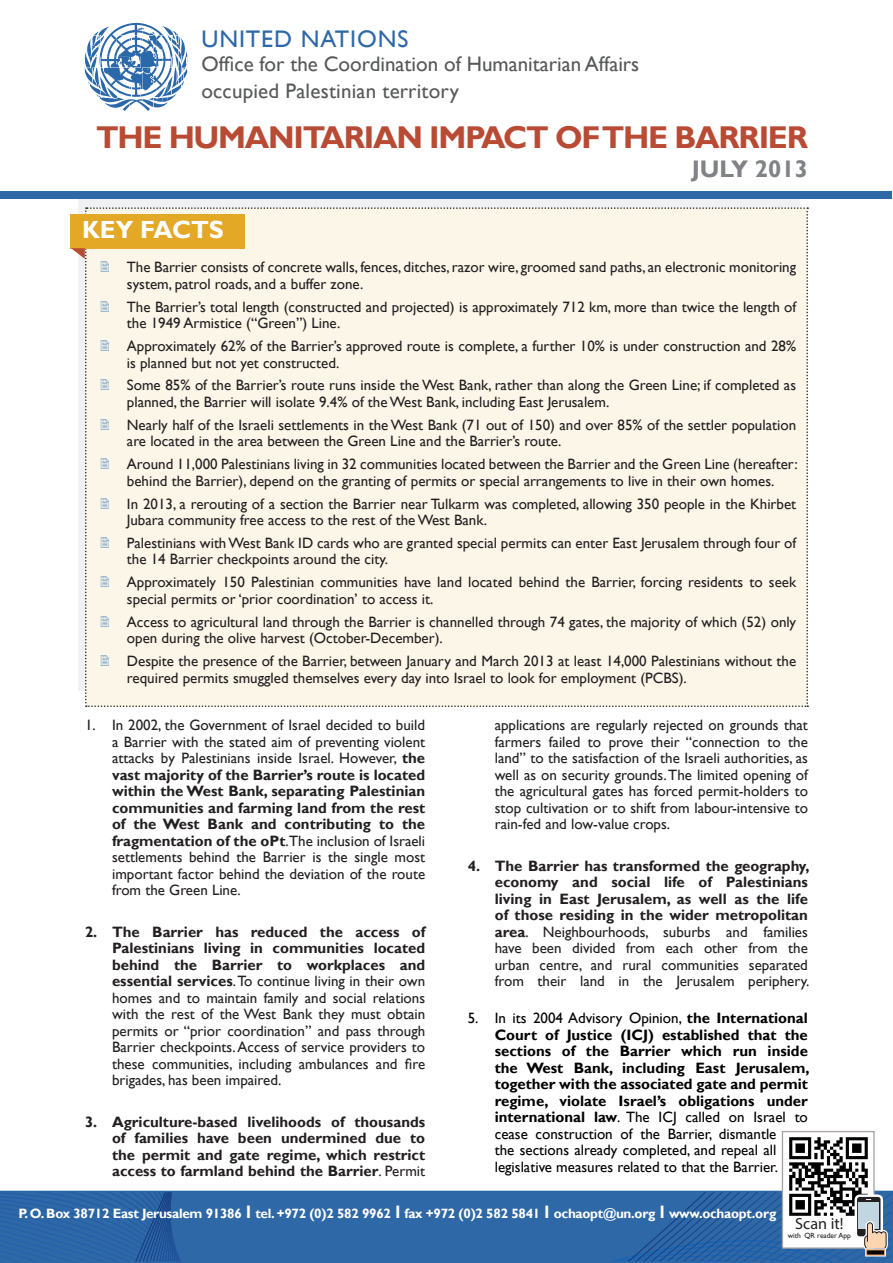
<style>
.page{position:relative;width:893px;height:1263px;background:#fff}
.page>*{position:absolute;margin:0;border:0;box-sizing:border-box;transform-origin:0 0}
.t1{font:700 31.5px "Gill Sans";letter-spacing:-.04em;color:#b94b34}
.t2{font:700 24.75px "Gill Sans";color:#fff}
.t3{font:24px "Gill Sans";letter-spacing:.04em;color:#2f68a7}
.t4{font:700 24px "Gill Sans";color:#808285}
.t5{font:21px "Gill Sans";color:#57585a}
.t6{font:16.2px "Myriad Pro";color:#231f20}
.t7{font:15px/16.5px "Gill Sans";color:#231f20}
.t8{font:700 15px/16.5px "Gill Sans";color:#231f20;text-align:justify}
.t9{font:700 15px/16.5px "Gill Sans";color:#000}
.t10{font:700 13.5px "Gill Sans";letter-spacing:-.02em;color:#fff}
.t11{font:7.5px "Gill Sans";color:#231f20}
.s1{font-weight:700}
.s2{font-weight:400}
.s3{font-size:18px}
</style>
<div class="page">
<svg style="left:0;top:1191px;width:893px;height:72px;background:#2d66a6"></svg>
<svg style="left:85px;top:23px;width:103px;height:88px"></svg>
<div style="left:0;top:191px;width:891px;height:8px;background:#2f68a7"></div>
<div style="left:782px;top:1131px;width:93px;height:118px;background:#fff;border:1px solid #a7a2a0"></div>
<img style="left:789px;top:1137px;width:79px;height:79px">
<div style="left:855px;top:1194px;width:28px;height:45px;border:5px solid #fff;border-radius:3px"></div>
<svg style="left:856px;top:1199px;width:26px;height:32px"></svg>
<div style="left:857px;top:1197px;width:23px;height:39px;background:#231f20;border-radius:3px"></div>
<div style="left:858px;top:1202px;width:21px;height:27px;background:#c2d6e1"></div>
<svg style="left:865px;top:1253px;width:21px;height:3px"></svg>
<svg style="left:866px;top:1253px;width:19px;height:2px"></svg>
<svg style="left:861px;top:1219px;width:29px;height:34px"></svg>
<svg style="left:792px;top:1176px;width:52px;height:87px"></svg>
<div style="left:71px;top:207px;width:737px;height:500px;background:#fcf6e9"></div>
<p class="t3" style="left:201px;top:25px;width:209px">UNITED NATIONS</p>
<p class="t5" style="left:201px;top:52px;width:439px">Office for the Coordination of Humanitarian Affairs</p>
<p class="t5" style="left:201px;top:79px;width:259px">occupied Palestinian territory</p>
<p class="t1" style="left:96px;top:119px;width:713px">THE HUMANITARIAN IMPACT OF THE BARRIER</p>
<p class="t4" style="left:692px;top:154px;width:118px">JULY 2013</p>
<p class="t2" style="left:82px;top:215px;width:143px">KEY FACTS</p>
<p class="t7" style="left:127px;top:259px;width:671px">The Barrier consists of concrete walls, fences, ditches, razor wire, groomed sand paths, an electronic monitoring system, patrol roads, and a buffer zone.</p>
<p class="t7" style="left:127px;top:299px;width:671px">The Barrier’s total length (constructed and projected) is approximately 712 km, more than twice the length of the 1949 Armistice (“Green”) Line.</p>
<p class="t7" style="left:127px;top:338px;width:671px">Approximately 62% of the Barrier’s approved route is complete, a further 10% is under construction and 28% is planned but not yet constructed.</p>
<p class="t7" style="left:127px;top:377px;width:671px">Some 85% of the Barrier’s route runs inside the West Bank, rather than along the Green Line; if completed as planned, the Barrier will isolate 9.4% of the West Bank, including East Jerusalem.</p>
<p class="t7" style="left:127px;top:417px;width:671px">Nearly half of the Israeli settlements in the West Bank (71 out of 150) and over 85% of the settler population are located in the area between the Green Line and the Barrier’s route.</p>
<p class="t7" style="left:127px;top:456px;width:672px">Around 11,000 Palestinians living in 32 communities located between the Barrier and the Green Line (hereafter: behind the Barrier), depend on the granting of permits or special arrangements to live in their own homes.</p>
<p class="t7" style="left:127px;top:495px;width:671px">In 2013, a rerouting of a section the Barrier near Tulkarm was completed, allowing 350 people in the Khirbet<br>Jubara community free access to the rest of the West Bank.</p>
<p class="t7" style="left:127px;top:535px;width:671px">Palestinians with West Bank ID cards who are granted special permits can enter East Jerusalem through four of the 14 Barrier checkpoints around the city.</p>
<p class="t7" style="left:127px;top:574px;width:671px">Approximately 150 Palestinian communities have land located behind the Barrier, forcing residents to seek special permits or ‘prior coordination’ to access it.</p>
<p class="t7" style="left:127px;top:614px;width:671px">Access to agricultural land through the Barrier is channelled through 74 gates, the majority of which (52) only open during the olive harvest (October-December).</p>
<p class="t7" style="left:127px;top:653px;width:671px">Despite the presence of the Barrier, between January and March 2013 at least 14,000 Palestinians without the required permits smuggled themselves every day into Israel to look for employment (PCBS).</p>
<p class="t7" style="left:112px;top:717px;width:315px;text-align:justify;text-indent:-27px">1. In 2002, the Government of Israel decided to build a Barrier with the stated aim of preventing violent attacks by Palestinians inside Israel. However, <span class="s1">the vast majority of the Barrier’s route is located within the West Bank, separating Palestinian communities and farming land from the rest of the West Bank and contributing to the fragmentation of the oPt</span>.The inclusion of Israeli settlements behind the Barrier is the single most important factor behind the deviation of the route from the Green Line.</p>
<p class="t7" style="left:112px;top:923px;width:315px;text-align:justify;text-indent:-27px"><span class="s1">2. The Barrier has reduced the access of Palestinians living in communities located behind the Barrier to workplaces and essential services</span>. To continue living in their own homes and to maintain family and social relations with the rest of the West Bank they must obtain permits or “prior coordination” and pass through Barrier checkpoints. Access of service providers to these communities, including ambulances and fire brigades, has been impaired.</p>
<p class="t8" style="left:112px;top:1114px;width:315px;text-indent:-27px">3. Agriculture-based livelihoods of thousands of families have been undermined due to the permit and gate regime, which restrict access to farmland behind the Barrier<span class="s2">. Permit</span></p>
<p class="t7" style="left:495px;top:717px;width:315px;text-align:justify">applications are regularly rejected on grounds that farmers failed to prove their “connection to the land” to the satisfaction of the Israeli authorities, as well as on security grounds. The limited opening of the agricultural gates has forced permit-holders to stop cultivation or to shift from labour-intensive to rain-fed and low-value crops.</p>
<p class="t8" style="left:495px;top:858px;width:316px;text-indent:-27px">4. The Barrier has transformed the geography, economy and social life of Palestinians living in East Jerusalem, as well as the life of those residing in the wider metropolitan area<span class="s2">. Neighbourhoods, suburbs and families have been divided from each other from the urban centre, and rural communities separated from their land in the Jerusalem periphery.</span></p>
<p class="t9" style="left:495px;top:1010px;width:316px;text-indent:-27px"><span class="s2">5. In its 2004 Advisory Opinion,</span> the International Court of Justice (ICJ) established that the sections of the Barrier which run inside the West Bank, including East Jerusalem, together with the associated gate and permit regime, violate Israel’s obligations under international law<span class="s2">. The ICJ called on Israel to cease construction of the Barrier, dismantle<br>the sections already completed, and repeal all legislative measures related to that the Barrier.</span></p>
<p class="t10" style="left:18px;top:1206px;width:760px">P. O. Box 38712 East Jerusalem 91386 <span class="s3">l</span> tel. +972 (0)2 582 9962 <span class="s3">l</span> fax +972 (0)2 582 5841 <span class="s3">l</span> ochaopt@un.org <span class="s3">l</span> www.ochaopt.org</p>
<p class="t6" style="left:795px;top:1214px;width:50px">Scan it!</p>
<p class="t11" style="left:788px;top:1231px;width:65px">with QR reader App</p>
</div>
